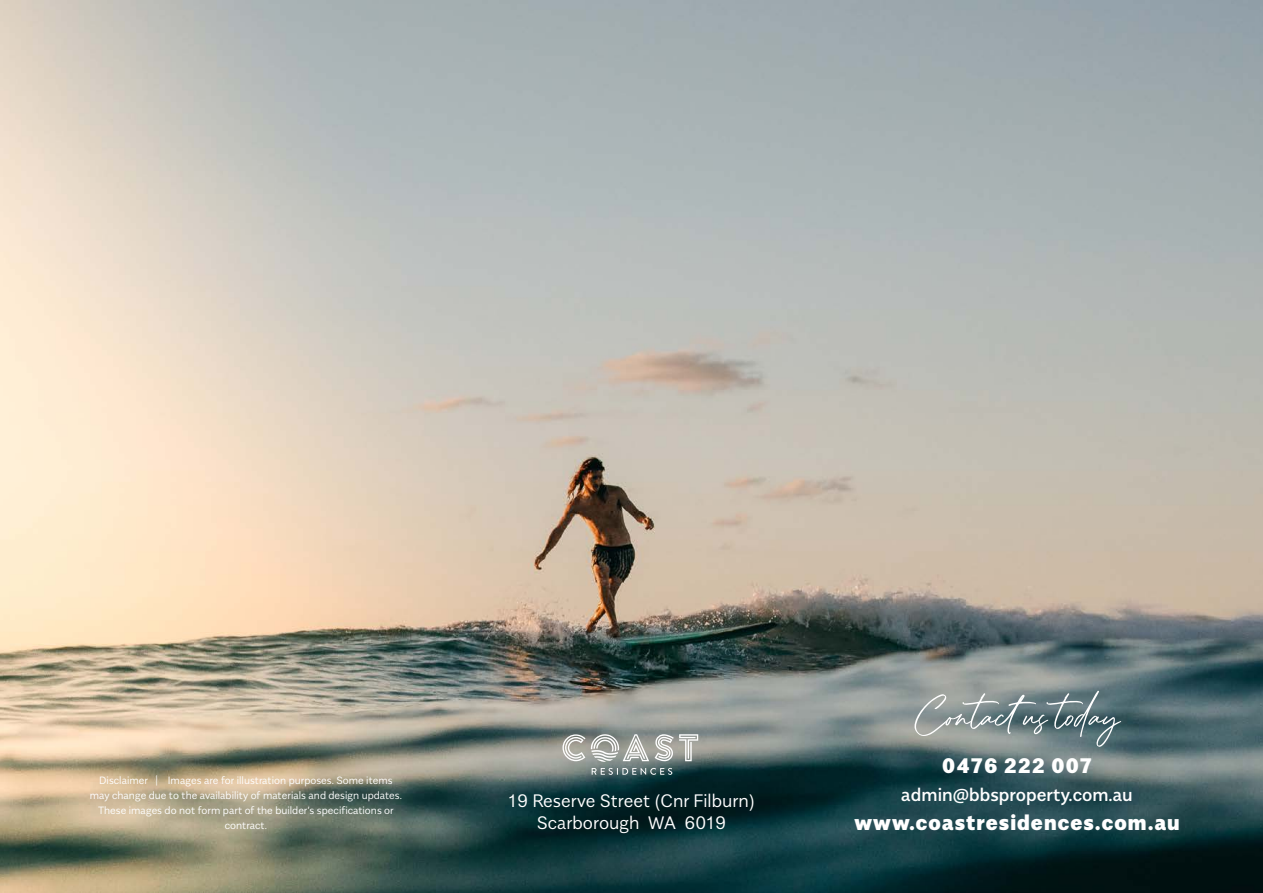
<style>
.page{position:relative;width:1263px;height:893px;background:#fff}
.page>*{position:absolute;margin:0;border:0;box-sizing:border-box;transform-origin:0 0}
.t1{font:63px "Better Friend";color:#fff}
.t2{font:900 21px "Alergia Normal";letter-spacing:.05em;color:#fff}
.t3{font:300 18px/22.5px "Alergia Normal";color:#fff;text-align:center}
.t4{font:500 18px "Alergia Normal";color:#fff}
.t5{font:300 10.5px/15px "Alergia Normal";color:#fff;text-align:center}
</style>
<div class="page">
<img style="left:0;top:0;width:1263px;height:893px">
<svg style="left:562px;top:734px;width:23px;height:27px"></svg>
<svg style="left:655px;top:734px;width:43px;height:27px"></svg>
<svg style="left:591px;top:734px;width:58px;height:28px;background:#b0b3af"></svg>
<svg style="left:592px;top:768px;width:80px;height:7px"></svg>
<p class="t5" style="left:90px;top:772px;width:314px">Disclaimer | Images are for illustration purposes. Some items may change due to the availability of materials and design updates.<br>These images do not form part of the builder’s specifications or contract.</p>
<h3 class="t3" style="left:508px;top:788px;width:248px">19 Reserve Street (Cnr Filburn)<br>Scarborough WA 6019</h3>
<h1 class="t1" style="left:914px;top:674px;width:207px">Contactus today</h1>
<h2 class="t2" style="left:942px;top:748px;width:151px">0476 222 007</h2>
<h3 class="t4" style="left:901px;top:781px;width:233px">admin@bbsproperty.com.au</h3>
<h2 class="t2" style="left:854px;top:805px;width:327px">www.coastresidences.com.au</h2>
</div>
